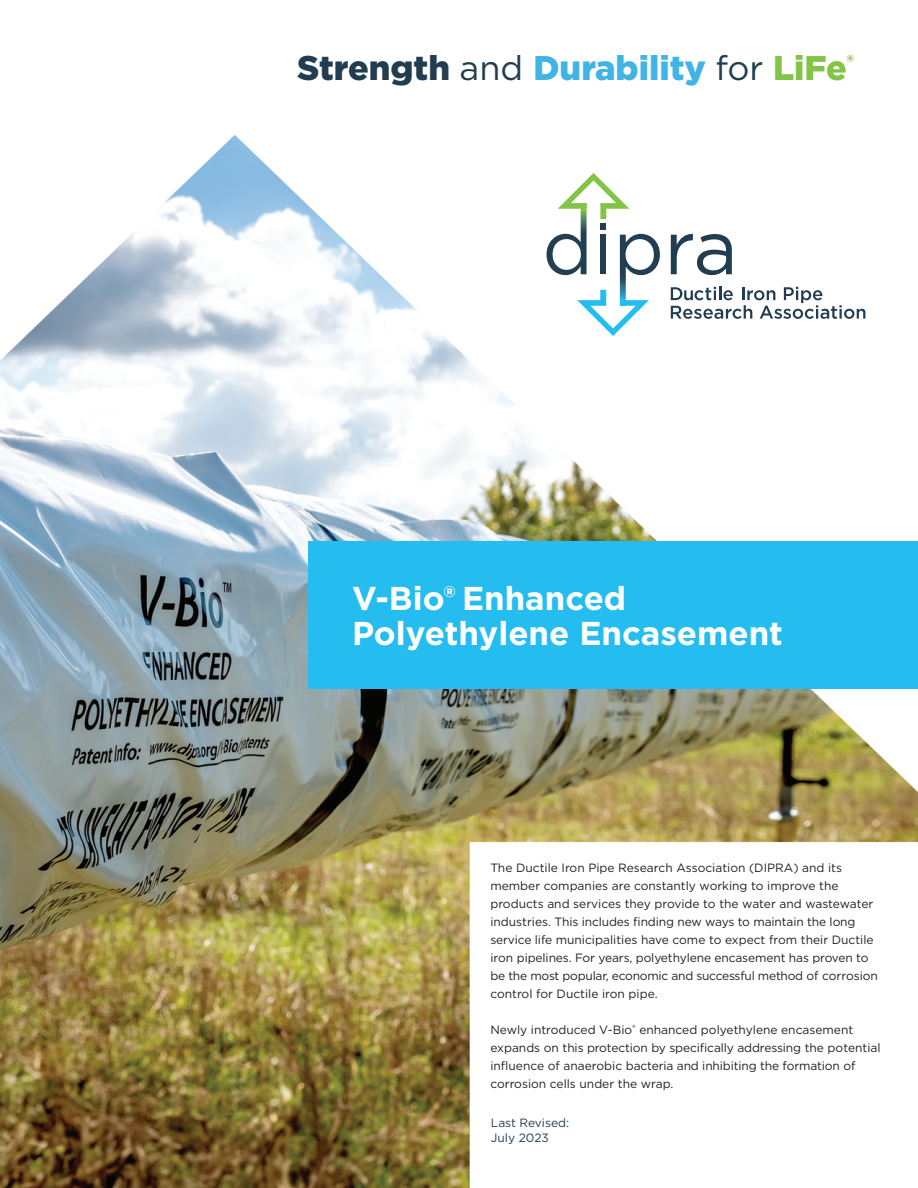
<style>
.page{position:relative;width:918px;height:1188px;background:#fff}
.page>*{position:absolute;margin:0;border:0;box-sizing:border-box;transform-origin:0 0}
.t1{font:900 34.2px "Gotham";color:#3fb4e5}
.t2{font:700 33px/34.5px "Gotham";color:#fff}
.t3{font:12px/18px "Gotham";color:#231f20}
.t4{font:12px/15px "Gotham";color:#223d50}
.s1{color:#223d50}
.s2{font-weight:400;color:#223d50}
.s3{color:#83c447}
</style>
<div class="page">
<img style="left:0;top:135px;width:918px;height:1053px">
<svg style="left:671px;top:287px;width:194px;height:32px"></svg>
<svg style="left:671px;top:234px;width:61px;height:41px"></svg>
<svg style="left:547px;top:173px;width:113px;height:163px"></svg>
<div style="left:308px;top:541px;width:610px;height:147px;background:#25bdef"></div>
<svg style="left:444px;top:586px;width:11px;height:11px"></svg>
<h1 class="t1" style="left:297px;top:44px;width:559px"><span class="s1">Strength</span> <span class="s2">and</span> Durability <span class="s2">for</span> <span class="s3">LiFe</span><sup>®</sup></h1>
<h2 class="t2" style="left:352px;top:581px;width:432px">V-Bio Enhanced<br>Polyethylene Encasement</h2>
<p class="t3" style="left:490px;top:859px;width:389px">The Ductile Iron Pipe Research Association (DIPRA) and its member companies are constantly working to improve the products and services they provide to the water and wastewater industries. This includes finding new ways to maintain the long service life municipalities have come to expect from their Ductile iron pipelines. For years, polyethylene encasement has proven to be the most popular, economic and successful method of corrosion control for Ductile iron pipe.</p>
<p class="t3" style="left:490px;top:1021px;width:392px">Newly introduced V-Bio<sup>®</sup> enhanced polyethylene encasement expands on this protection by specifically addressing the potential influence of anaerobic bacteria and inhibiting the formation of corrosion cells under the wrap.</p>
<p class="t4" style="left:491px;top:1115px;width:80px">Last Revised:<br>July 2023</p>
</div>
